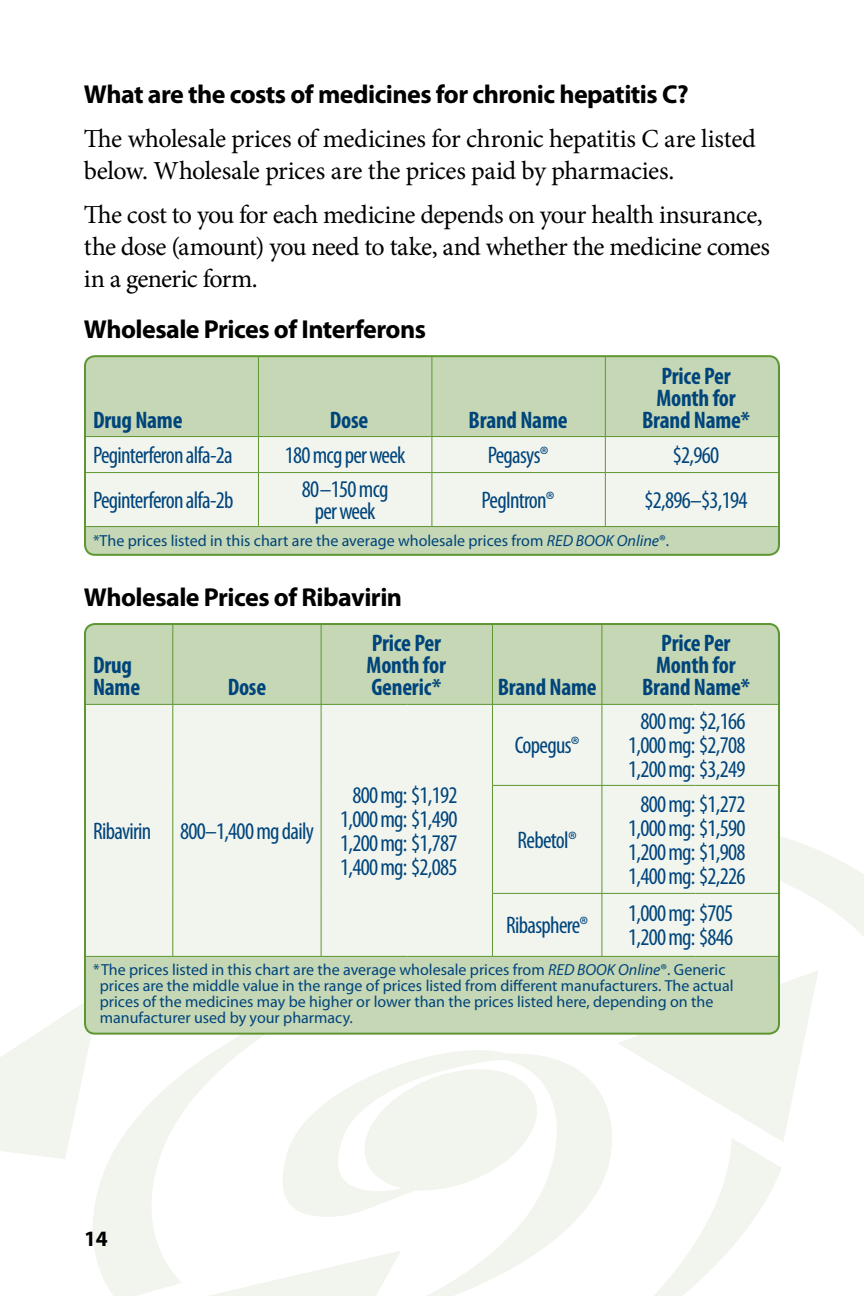
<style>
.page{position:relative;width:864px;height:1296px;background:#fff}
.page>*{position:absolute;margin:0;border:0;box-sizing:border-box;transform-origin:0 0}
.t1{font:26px/32px "Minion Pro";letter-spacing:-.02em;color:#000}
.t2{font:700 26px "Myriad Pro";letter-spacing:-.02em;color:#000}
.t3{font:condensed 24px/24px "Myriad Pro";letter-spacing:-.03em;color:#00447c;text-align:center}
.t4{font:700 condensed 24px/22px "Myriad Pro";letter-spacing:-.01em;color:#00447c}
.t5{font:700 22px "Myriad Pro";color:#000}
.t6{font:16px/16px "Myriad Pro";color:#00447c}
.s1{font-style:italic}
</style>
<div class="page">
<svg style="left:745px;top:1000px;width:67px;height:142px"></svg>
<svg style="left:122px;top:1035px;width:623px;height:103px"></svg>
<svg style="left:780px;top:836px;width:84px;height:164px"></svg>
<svg style="left:93px;top:1138px;width:689px;height:158px"></svg>
<svg style="left:279px;top:1049px;width:333px;height:247px"></svg>
<svg style="left:0;top:1003px;width:101px;height:156px"></svg>
<svg style="left:207px;top:1251px;width:194px;height:45px"></svg>
<div style="left:85px;top:624px;width:694px;height:410px;background:#c5d7b4;border-radius:10px"></div>
<div style="left:87px;top:705px;width:690px;height:251px;background:#f1f5ed"></div>
<hr style="left:85px;top:624px;width:1px;height:80px;background:#a5c38a">
<hr style="left:172px;top:624px;width:1px;height:80px;background:#5e9732">
<hr style="left:321px;top:624px;width:1px;height:80px;background:#5e9732">
<hr style="left:492px;top:624px;width:1px;height:80px;background:#5e9732">
<hr style="left:85px;top:704px;width:88px;height:1px;background:#5e9732">
<hr style="left:173px;top:704px;width:148px;height:1px;background:#5e9732">
<hr style="left:172px;top:705px;width:1px;height:80px;background:#5e9732">
<hr style="left:321px;top:704px;width:87px;height:1px;background:#5e9732">
<hr style="left:321px;top:705px;width:1px;height:80px;background:#5e9732">
<hr style="left:408px;top:704px;width:84px;height:1px;background:#5e9732">
<hr style="left:492px;top:704px;width:110px;height:1px;background:#5e9732">
<hr style="left:492px;top:705px;width:1px;height:80px;background:#5e9732">
<hr style="left:602px;top:704px;width:94px;height:1px;background:#5e9732">
<hr style="left:696px;top:704px;width:83px;height:1px;background:#5e9732">
<hr style="left:172px;top:785px;width:1px;height:108px;background:#5e9732">
<hr style="left:321px;top:785px;width:1px;height:108px;background:#5e9732">
<hr style="left:492px;top:785px;width:110px;height:1px;background:#5e9732">
<hr style="left:492px;top:786px;width:1px;height:107px;background:#5e9732">
<hr style="left:602px;top:785px;width:94px;height:1px;background:#5e9732">
<hr style="left:696px;top:785px;width:83px;height:1px;background:#5e9732">
<hr style="left:172px;top:893px;width:1px;height:63px;background:#5e9732">
<hr style="left:321px;top:893px;width:1px;height:63px;background:#5e9732">
<hr style="left:492px;top:894px;width:1px;height:62px;background:#5e9732">
<hr style="left:85px;top:956px;width:88px;height:1px;background:#5e9732">
<hr style="left:492px;top:893px;width:110px;height:1px;background:#5e9732">
<hr style="left:602px;top:893px;width:94px;height:1px;background:#5e9732">
<hr style="left:696px;top:893px;width:83px;height:1px;background:#5e9732">
<hr style="left:173px;top:956px;width:148px;height:1px;background:#5e9732">
<hr style="left:321px;top:956px;width:87px;height:1px;background:#5e9732">
<hr style="left:408px;top:956px;width:84px;height:1px;background:#5e9732">
<hr style="left:492px;top:956px;width:110px;height:1px;background:#5e9732">
<hr style="left:602px;top:956px;width:94px;height:1px;background:#5e9732">
<hr style="left:696px;top:956px;width:83px;height:1px;background:#5e9732">
<hr style="left:602px;top:624px;width:1px;height:80px;background:#5e9732">
<hr style="left:602px;top:705px;width:1px;height:80px;background:#5e9732">
<hr style="left:602px;top:786px;width:1px;height:107px;background:#5e9732">
<hr style="left:602px;top:894px;width:1px;height:62px;background:#5e9732">
<div style="left:84px;top:623px;width:696px;height:412px;border:2px solid #5e9732;border-radius:10px"></div>
<div style="left:85px;top:356px;width:694px;height:199px;background:#c5d7b4;border-radius:10px"></div>
<div style="left:87px;top:437px;width:690px;height:89px;background:#f1f5ed"></div>
<hr style="left:85px;top:356px;width:1px;height:80px;background:#a5c38a">
<hr style="left:258px;top:356px;width:1px;height:80px;background:#5e9732">
<hr style="left:432px;top:356px;width:1px;height:80px;background:#5e9732">
<hr style="left:605px;top:356px;width:1px;height:80px;background:#5e9732">
<hr style="left:85px;top:436px;width:173px;height:1px;background:#5e9732">
<hr style="left:258px;top:436px;width:174px;height:1px;background:#5e9732">
<hr style="left:258px;top:437px;width:1px;height:35px;background:#5e9732">
<hr style="left:432px;top:436px;width:173px;height:1px;background:#5e9732">
<hr style="left:432px;top:437px;width:1px;height:35px;background:#5e9732">
<hr style="left:605px;top:436px;width:174px;height:1px;background:#5e9732">
<hr style="left:605px;top:437px;width:1px;height:35px;background:#5e9732">
<hr style="left:85px;top:472px;width:173px;height:1px;background:#5e9732">
<hr style="left:258px;top:472px;width:174px;height:1px;background:#5e9732">
<hr style="left:258px;top:473px;width:1px;height:53px;background:#5e9732">
<hr style="left:432px;top:472px;width:173px;height:1px;background:#5e9732">
<hr style="left:432px;top:473px;width:1px;height:53px;background:#5e9732">
<hr style="left:605px;top:472px;width:174px;height:1px;background:#5e9732">
<hr style="left:605px;top:473px;width:1px;height:53px;background:#5e9732">
<hr style="left:85px;top:526px;width:173px;height:1px;background:#5e9732">
<hr style="left:258px;top:526px;width:174px;height:1px;background:#5e9732">
<hr style="left:432px;top:526px;width:173px;height:1px;background:#5e9732">
<hr style="left:605px;top:526px;width:174px;height:1px;background:#5e9732">
<div style="left:84px;top:355px;width:696px;height:201px;border:2px solid #5e9732;border-radius:10px"></div>
<h1 class="t2" style="left:84px;top:78px;width:606px">What are the costs of medicines for chronic hepatitis C?</h1>
<h1 class="t1" style="left:84px;top:123px;width:673px">The wholesale prices of medicines for chronic hepatitis C are listed below. Wholesale prices are the prices paid by pharmacies.</h1>
<h1 class="t1" style="left:84px;top:199px;width:688px">The cost to you for each medicine depends on your health insurance, the dose (amount) you need to take, and whether the medicine comes in a generic form.</h1>
<h1 class="t2" style="left:84px;top:312px;width:344px">Wholesale Prices of Interferons</h1>
<h2 class="t4" style="left:93px;top:408px;width:91px">Drug Name</h2>
<h2 class="t4" style="left:330px;top:408px;width:40px">Dose</h2>
<h2 class="t4" style="left:469px;top:408px;width:100px">Brand Name</h2>
<h2 class="t4" style="left:642px;top:364px;width:109px;text-align:center">Price Per<br>Month for<br>Brand Name*</h2>
<h2 class="t3" style="left:93px;top:442px;width:141px">Peginterferon alfa-2a</h2>
<h2 class="t3" style="left:285px;top:442px;width:122px">180 mcg per week</h2>
<h2 class="t3" style="left:488px;top:442px;width:62px">Pegasys®</h2>
<h2 class="t3" style="left:673px;top:442px;width:48px">$2,960</h2>
<h2 class="t3" style="left:93px;top:487px;width:142px">Peginterferon alfa-2b</h2>
<h2 class="t3" style="left:302px;top:477px;width:88px;line-height:22px">80–150 mcg per week</h2>
<h2 class="t3" style="left:482px;top:487px;width:75px">PegIntron®</h2>
<h2 class="t3" style="left:645px;top:487px;width:104px">$2,896–$3,194</h2>
<p class="t6" style="left:93px;top:532px;width:578px">*The prices listed in this chart are the average wholesale prices from <span class="s1">RED BOOK Online</span>®.</p>
<h1 class="t2" style="left:84px;top:580px;width:320px">Wholesale Prices of Ribavirin</h1>
<h2 class="t4" style="left:93px;top:654px;width:49px">Drug<br>Name</h2>
<h2 class="t4" style="left:228px;top:676px;width:40px">Dose</h2>
<h2 class="t4" style="left:367px;top:632px;width:81px">Price Per<br>Month for<br>Generic*</h2>
<h2 class="t3" style="left:93px;top:818px;width:222px">Ribavirin 800–1,400 mg daily</h2>
<h2 class="t3" style="left:340px;top:782px;width:119px">800 mg: $1,192<br>1,000 mg: $1,490<br>1,200 mg: $1,787<br>1,400 mg: $2,085</h2>
<h2 class="t4" style="left:498px;top:676px;width:100px">Brand Name</h2>
<h2 class="t3" style="left:515px;top:733px;width:66px">Copegus®</h2>
<h2 class="t3" style="left:518px;top:827px;width:61px">Rebetol®</h2>
<h2 class="t4" style="left:642px;top:632px;width:109px;text-align:center">Price Per<br>Month for<br>Brand Name*</h2>
<h2 class="t3" style="left:628px;top:709px;width:119px">800 mg: $2,166<br>1,000 mg: $2,708<br>1,200 mg: $3,249</h2>
<h2 class="t3" style="left:628px;top:791px;width:119px">800 mg: $1,272<br>1,000 mg: $1,590<br>1,200 mg: $1,908<br>1,400 mg: $2,226</h2>
<h2 class="t3" style="left:628px;top:901px;width:107px;text-align:left">1,000 mg: $705<br>1,200 mg: $846</h2>
<p class="t6" style="left:100px;top:961px;width:635px;text-indent:-7px">*The prices listed in this chart are the average wholesale prices from <span class="s1">RED BOOK Online</span>®. Generic prices are the middle value in the range of prices listed from different manufacturers. The actual prices of the medicines may be higher or lower than the prices listed here, depending on the manufacturer used by your pharmacy.</p>
<h2 class="t3" style="left:506px;top:913px;width:84px">Ribasphere®</h2>
<h3 class="t5" style="left:84px;top:1224px;width:25px">14</h3>
</div>
